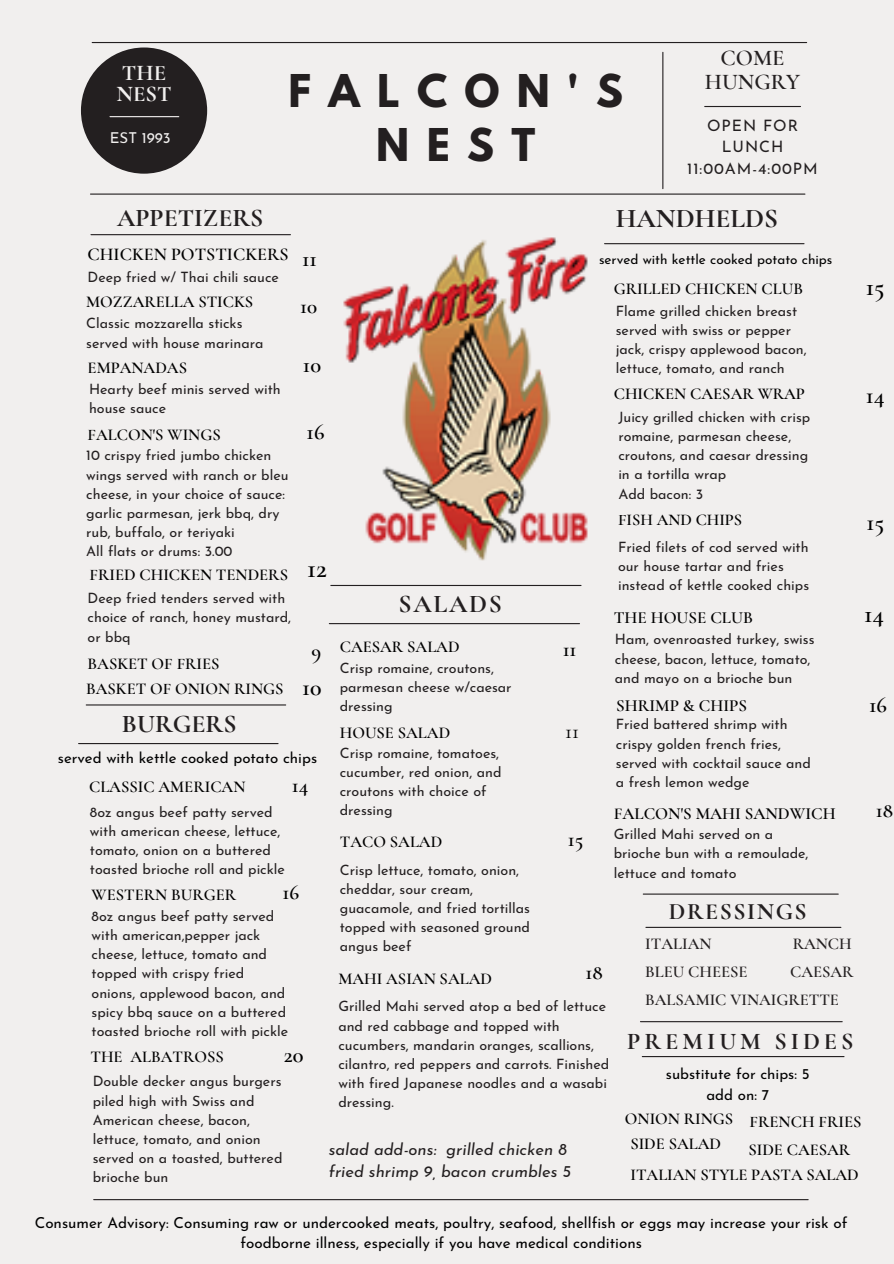
<style>
.page{position:relative;width:894px;height:1264px;background:#fff}
.page>*{position:absolute;margin:0;border:0;box-sizing:border-box;transform-origin:0 0}
.t1{font:700 40.05px/54.4px "League Spartan";letter-spacing:.43em;color:#231f20;text-align:center}
.t2{font:700 27px "Cormorant Garamond";color:#231f20}
.t3{font:600 27px "Cormorant Garamond";color:#000}
.t4{font:700 25.5px "Cormorant Garamond";color:#231f20}
.t5{font:600 25.5px "Cormorant Garamond";color:#000}
.t6{font:700 24px "Cormorant Garamond";letter-spacing:.165em;color:#231f20}
.t7{font:600 24px "Cormorant Garamond";color:#000}
.t8{font:700 23.55px "Cormorant Garamond";letter-spacing:.065em;color:#231f20}
.t9{font:600 22.5px/23.7px "Cormorant Garamond";color:#231f20;text-align:center}
.t10{font:600 22.5px "Cormorant Garamond";color:#000}
.t11{font:700 22.5px/20.2px "Cormorant Garamond";color:#f1efee}
.t12{font:600 21px "Cormorant Garamond";color:#000}
.t13{font:500 21px "Cormorant Garamond";color:#000}
.t14{font:600 18px "Cormorant Garamond";color:#000}
.t15{font:600 16.95px "Cormorant Garamond";color:#000}
.t16{font:600 16.5px/22.2px "Cormorant Garamond";color:#000}
.t17{font:italic 16.5px/22.5px "Josefin Sans";color:#231f20}
.t18{font:600 16.5px/28.2px "Cormorant Garamond";color:#231f20}
.t19{font:600 16.35px "Cormorant Garamond";color:#000}
.t20{font:15.75px/21.5px "Josefin Sans";letter-spacing:.06em;color:#231f20;text-align:center}
.t21{font:15.15px/20.2px "Josefin Sans";color:#000;text-align:center}
.t22{font:15px/20.2px "Josefin Sans";color:#000;text-align:center}
.t23{font:15px "Josefin Sans";color:#f1efee}
.t24{font:14.25px/19.2px "Josefin Sans";color:#231f20}
.t25{font:13.5px "Josefin Sans";color:#000}
.s1{font-size:24px}
</style>
<div class="page">
<div style="left:0;top:0;width:893px;height:1263px;background:#f1efee"></div>
<hr style="left:90px;top:193px;width:714px;height:2px;background:#231f20">
<hr style="left:91px;top:234px;width:199px;height:1px;background:#231f20">
<hr style="left:79px;top:743px;width:199px;height:1px;background:#231f20">
<hr style="left:604px;top:243px;width:199px;height:1px;background:#231f20">
<hr style="left:329px;top:623px;width:250px;height:1px;background:#231f20">
<hr style="left:642px;top:1056px;width:201px;height:1px;background:#231f20">
<hr style="left:662px;top:52px;width:1px;height:137px;background:#231f20">
<hr style="left:704px;top:106px;width:96px;height:1px;background:#231f20">
<div style="left:81px;top:47px;width:126px;height:127px;background:#231f20;border-radius:50%"></div>
<hr style="left:110px;top:116px;width:69px;height:1px;background:#f1efee">
<hr style="left:94px;top:1198px;width:713px;height:2px;background:#231f20">
<hr style="left:643px;top:893px;width:195px;height:1px;background:#231f20">
<hr style="left:645px;top:926px;width:195px;height:1px;background:#231f20">
<hr style="left:640px;top:1021px;width:202px;height:1px;background:#231f20">
<hr style="left:331px;top:585px;width:250px;height:1px;background:#231f20">
<hr style="left:86px;top:704px;width:199px;height:1px;background:#231f20">
<img style="left:343px;top:237px;width:245px;height:324px">
<hr style="left:92px;top:42px;width:714px;height:1px;background:#231f20">
<h3 class="t11" style="left:116px;top:63px;width:57px">THE<br>NEST</h3>
<p class="t23" style="left:110px;top:132px;width:62px">EST 1993</p>
<h3 class="t4" style="left:117px;top:202px;width:148px">APPETIZERS</h3>
<h1 class="t1" style="left:288px;top:68px;width:336px">FALCON'S<br>NEST</h1>
<h3 class="t9" style="left:704px;top:46px;width:97px">COME<br>HUNGRY</h3>
<p class="t20" style="left:687px;top:116px;width:132px">OPEN FOR<br>LUNCH<br>11:00AM-4:00PM</p>
<h2 class="t2" style="left:615px;top:202px;width:164px">HANDHELDS</h2>
<p class="t14" style="left:88px;top:244px;width:202px">CHICKEN POTSTICKERS</p>
<p class="t24" style="left:88px;top:268px;width:193px">Deep fried w/ Thai chili sauce</p>
<p class="t25" style="left:599px;top:254px;width:235px">served with kettle cooked potato chips</p>
<h3 class="t10" style="left:302px;top:245px;width:16px">11</h3>
<p class="t16" style="left:613px;top:277px;width:191px">GRILLED CHICKEN CLUB</p>
<p class="t24" style="left:615px;top:302px;width:192px">Flame grilled chicken breast served with swiss or pepper jack, crispy applewood bacon, lettuce, tomato, and ranch</p>
<p class="t16" style="left:613px;top:382px;width:193px">CHICKEN CAESAR WRAP</p>
<p class="t24" style="left:618px;top:409px;width:193px">Juicy grilled chicken with crisp romaine, parmesan cheese, croutons, and caesar dressing in a tortilla wrap<br>Add bacon: 3</p>
<p class="t19" style="left:618px;top:510px;width:126px">FISH AND CHIPS</p>
<p class="t24" style="left:618px;top:539px;width:192px">Fried filets of cod served with our house tartar and fries instead of kettle cooked chips</p>
<h3 class="t5" style="left:865px;top:272px;width:20px">15</h3>
<p class="t16" style="left:86px;top:290px;width:169px">MOZZARELLA STICKS</p>
<p class="t24" style="left:86px;top:315px;width:179px">Classic mozzarella sticks served with house marinara</p>
<p class="t16" style="left:88px;top:356px;width:101px">EMPANADAS</p>
<p class="t24" style="left:89px;top:381px;width:193px">Hearty beef minis served with house sauce</p>
<p class="t16" style="left:88px;top:423px;width:135px">FALCON'S WINGS</p>
<p class="t24" style="left:86px;top:447px;width:204px">10 crispy fried jumbo chicken wings served with ranch or bleu cheese, in your choice of sauce: garlic parmesan, jerk bbq, dry rub, buffalo, or teriyaki<br>All flats or drums: 3.00</p>
<h3 class="t12" style="left:300px;top:294px;width:18px">10</h3>
<h3 class="t10" style="left:303px;top:351px;width:20px">10</h3>
<h3 class="t7" style="left:865px;top:380px;width:20px">14</h3>
<h3 class="t10" style="left:306px;top:418px;width:19px">16</h3>
<h3 class="t7" style="left:866px;top:508px;width:19px">15</h3>
<h2 class="t3" style="left:307px;top:551px;width:21px">12</h2>
<p class="t16" style="left:89px;top:564px;width:200px">FRIED CHICKEN TENDERS</p>
<p class="t24" style="left:88px;top:590px;width:205px">Deep fried tenders served with choice of ranch, honey mustard, or bbq</p>
<p class="t16" style="left:88px;top:652px;width:133px">BASKET OF FRIES</p>
<h3 class="t4" style="left:398px;top:588px;width:105px">SALADS</h3>
<p class="t15" style="left:613px;top:607px;width:141px">THE HOUSE CLUB</p>
<h3 class="t5" style="left:863px;top:598px;width:22px">14</h3>
<p class="t24" style="left:614px;top:631px;width:201px">Ham, ovenroasted turkey, swiss cheese, bacon, lettuce, tomato, and mayo on a brioche bun</p>
<p class="t16" style="left:340px;top:635px;width:121px">CAESAR SALAD</p>
<p class="t24" style="left:340px;top:659px;width:173px">Crisp romaine, croutons, parmesan cheese w/caesar dressing</p>
<h3 class="t12" style="left:562px;top:636px;width:15px">11</h3>
<h3 class="t12" style="left:311px;top:639px;width:11px">9</h3>
<p class="t16" style="left:86px;top:677px;width:237px">BASKET OF ONION RINGS <span class="s1">10</span></p>
<h3 class="t10" style="left:868px;top:691px;width:19px">16</h3>
<p class="t15" style="left:616px;top:695px;width:132px">SHRIMP &amp; CHIPS</p>
<p class="t24" style="left:615px;top:716px;width:196px">Fried battered shrimp with crispy golden french fries, served with cocktail sauce and a fresh lemon wedge</p>
<h3 class="t4" style="left:122px;top:708px;width:116px">BURGERS</h3>
<p class="t16" style="left:340px;top:721px;width:112px">HOUSE SALAD</p>
<p class="t24" style="left:340px;top:744px;width:163px">Crisp romaine, tomatoes, cucumber, red onion, and croutons with choice of dressing</p>
<h3 class="t13" style="left:565px;top:718px;width:15px">11</h3>
<p class="t22" style="left:58px;top:749px;width:261px">served with kettle cooked potato chips</p>
<p class="t16" style="left:89px;top:775px;width:158px">CLASSIC AMERICAN</p>
<h3 class="t12" style="left:291px;top:773px;width:18px">14</h3>
<p class="t24" style="left:90px;top:803px;width:196px">8oz angus beef patty served with american cheese, lettuce, tomato, onion on a buttered toasted brioche roll and pickle</p>
<p class="t15" style="left:613px;top:803px;width:223px">FALCON'S MAHI SANDWICH</p>
<h3 class="t12" style="left:875px;top:798px;width:19px">18</h3>
<p class="t24" style="left:613px;top:826px;width:196px">Grilled Mahi served on a brioche bun with a remoulade, lettuce and tomato</p>
<p class="t16" style="left:340px;top:830px;width:104px">TACO SALAD</p>
<h3 class="t12" style="left:567px;top:826px;width:17px">15</h3>
<p class="t24" style="left:340px;top:861px;width:192px">Crisp lettuce, tomato, onion, cheddar, sour cream, guacamole, and fried tortillas topped with seasoned ground angus beef</p>
<h3 class="t12" style="left:282px;top:879px;width:18px">16</h3>
<p class="t16" style="left:92px;top:883px;width:146px">WESTERN BURGER</p>
<p class="t24" style="left:92px;top:907px;width:198px">8oz angus beef patty served with american,pepper jack cheese, lettuce, tomato and topped with crispy fried onions, applewood bacon, and spicy bbq sauce on a buttered toasted brioche roll with pickle</p>
<h3 class="t8" style="left:668px;top:897px;width:139px">DRESSINGS</h3>
<p class="t18" style="left:645px;top:929px;width:68px">ITALIAN</p>
<p class="t18" style="left:792px;top:929px;width:61px">RANCH</p>
<p class="t18" style="left:645px;top:957px;width:104px">BLEU CHEESE</p>
<p class="t18" style="left:645px;top:957px;width:210px;text-indent:145px">CAESAR<br>BALSAMIC VINAIGRETTE</p>
<h3 class="t12" style="left:585px;top:960px;width:19px">18</h3>
<p class="t16" style="left:338px;top:967px;width:155px">MAHI ASIAN SALAD</p>
<p class="t24" style="left:338px;top:998px;width:272px">Grilled Mahi served atop a bed of lettuce and red cabbage and topped with cucumbers, mandarin oranges, scallions, cilantro, red peppers and carrots. Finished with fired Japanese noodles and a wasabi dressing.</p>
<h3 class="t6" style="left:627px;top:1026px;width:228px">PREMIUM SIDES</h3>
<p class="t16" style="left:90px;top:1045px;width:135px">THE ALBATROSS</p>
<p class="t24" style="left:93px;top:1073px;width:191px">Double decker angus burgers piled high with Swiss and<br>American cheese, bacon, lettuce, tomato, and onion served on a toasted, buttered brioche bun</p>
<h3 class="t10" style="left:283px;top:1041px;width:21px">20</h3>
<p class="t22" style="left:665px;top:1065px;width:145px">substitute for chips: 5 add on: 7</p>
<p class="t16" style="left:630px;top:1110px;width:232px;text-indent:-5px">ONION RINGS FRENCH FRIES<br>SIDE SALAD</p>
<p class="t17" style="left:328px;top:1139px;width:244px">salad add-ons: grilled chicken 8 fried shrimp 9, bacon crumbles 5</p>
<p class="t16" style="left:630px;top:1137px;width:230px;line-height:25px;text-indent:118px">SIDE CAESAR<br>ITALIAN STYLE PASTA SALAD</p>
<p class="t21" style="left:35px;top:1214px;width:814px">Consumer Advisory: Consuming raw or undercooked meats, poultry, seafood, shellfish or eggs may increase your risk of foodborne illness, especially if you have medical conditions</p>
</div>
